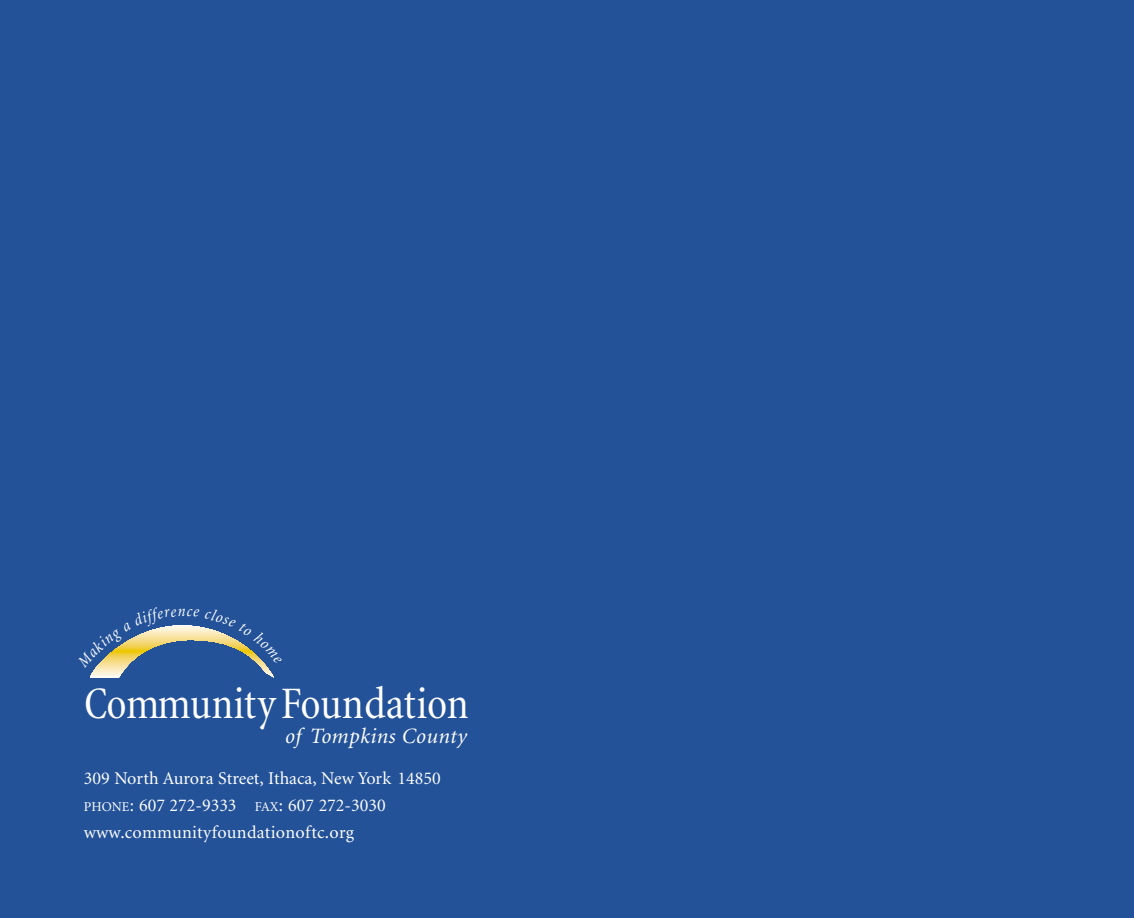
<style>
.page{position:relative;width:1134px;height:918px;background:#235299}
.page>*{position:absolute;margin:0;border:0;box-sizing:border-box;transform-origin:0 0}
.t1{font:condensed 45.75px "Minion";letter-spacing:-.01em;color:#fff}
.t2{font:italic 21.9px "Minion";letter-spacing:.02em;color:#fff}
.t3{font:18px/27px "Minion";color:#fff}
.s1{font-size:13.5px}
</style>
<div class="page">
<svg style="left:90px;top:625px;width:184px;height:52px"></svg>
<h1 class="t1" style="left:84px;top:685px;width:386px">Community Foundation</h1>
<p class="t2" style="left:284px;top:727px;width:183px">of Tompkins County</p>
<p class="t3" style="left:84px;top:766px;width:358px">309 North Aurora Street, Ithaca, New York 14850<br><span class="s1">PHONE</span>: 607 272-9333 <span class="s1">FAX</span>: 607 272-3030 www.communityfoundationoftc.org</p>
</div>
